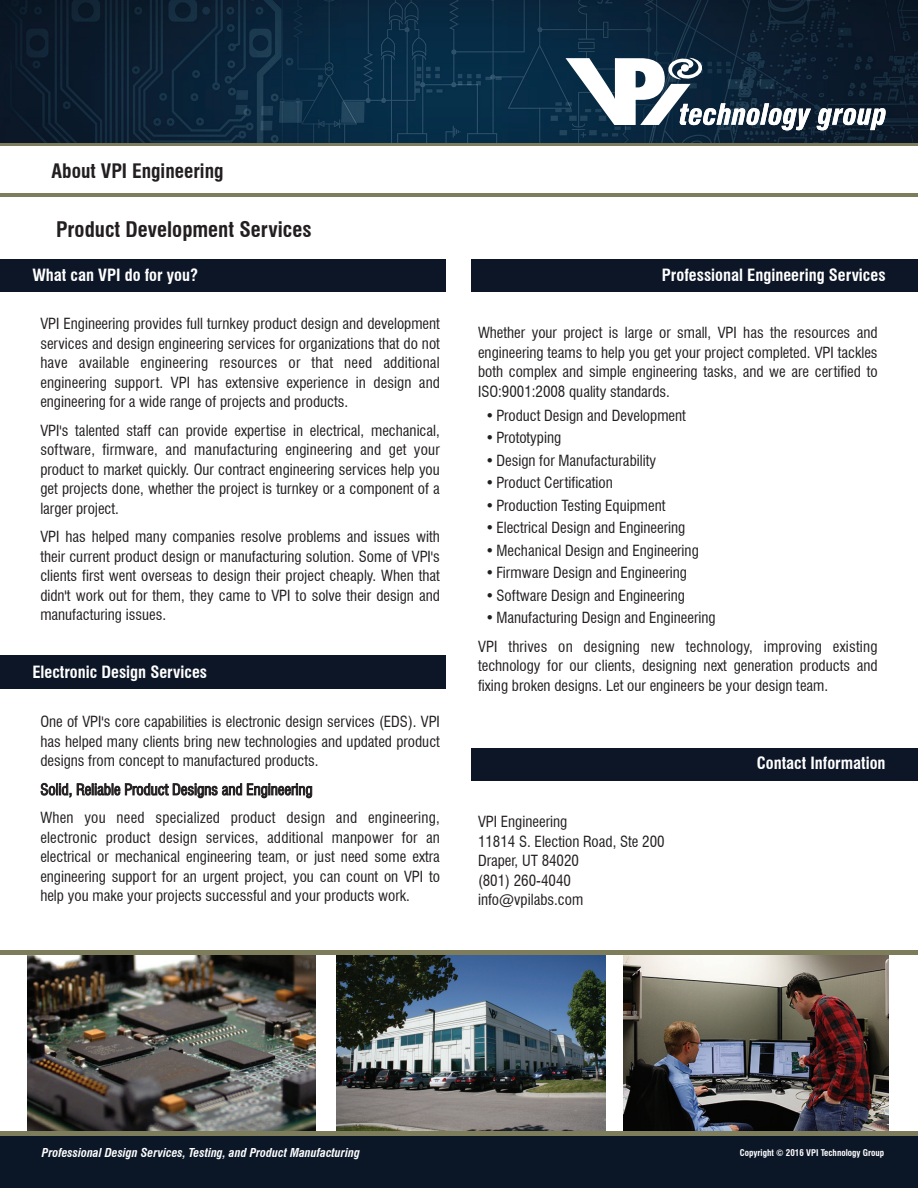
<style>
.page{position:relative;width:918px;height:1188px;background:#fff}
.page>*{position:absolute;margin:0;border:0;box-sizing:border-box;transform-origin:0 0}
.t1{font:700 condensed 21px "Swiss 721 BT";color:#231f20}
.t2{font:700 condensed 19.5px "Swiss 721 BT";color:#231f20}
.t3{font:700 condensed 16.5px "Swiss 721 BT";color:#fff}
.t4{font:condensed 15px/19.5px "Swiss 721 BT";color:#231f20;text-align:justify}
.t5{font:italic 700 condensed 12px "Swiss 721 BT";color:#fff}
.t6{font:700 condensed 9px "Swiss 721 BT";color:#fff}
</style>
<div class="page">
<img style="left:28px;top:955px;width:288px;height:176px">
<img style="left:624px;top:955px;width:265px;height:176px">
<div style="left:0;top:259px;width:445px;height:33px;background:#0d1627"></div>
<img style="left:337px;top:955px;width:268px;height:176px">
<div style="left:0;top:1132px;width:918px;height:56px;background:#0b1626"></div>
<hr style="left:0;top:1131px;width:918px;height:4px;background:#7e7d5b">
<svg style="left:0;top:142px;width:918px;height:4px;background:#616753"></svg>
<hr style="left:0;top:193px;width:918px;height:4px;background:#7e7d5b">
<hr style="left:0;top:951px;width:918px;height:4px;background:#7e7d5b">
<div style="left:0;top:656px;width:445px;height:33px;background:#0d1627"></div>
<svg style="left:41px;top:783px;width:271px;height:15px"></svg>
<div style="left:471px;top:259px;width:447px;height:33px;background:#0d1627"></div>
<div style="left:471px;top:748px;width:447px;height:33px;background:#0d1627"></div>
<img style="left:0;top:0;width:918px;height:142px">
<svg style="left:566px;top:58px;width:245px;height:72px"></svg>
<svg style="left:817px;top:108px;width:69px;height:22px"></svg>
<h2 class="t2" style="left:52px;top:160px;width:174px">About VPI Engineering</h2>
<h1 class="t1" style="left:56px;top:217px;width:257px">Product Development Services</h1>
<p class="t3" style="left:32px;top:265px;width:167px">What can VPI do for you?</p>
<p class="t4" style="left:40px;top:314px;width:401px">VPI Engineering provides full turnkey product design and development services and design engineering services for organizations that do not have available engineering resources or that need additional engineering support. VPI has extensive experience in design and engineering for a wide range of projects and products.</p>
<p class="t4" style="left:40px;top:421px;width:401px">VPI's talented staff can provide expertise in electrical, mechanical, software, firmware, and manufacturing engineering and get your product to market quickly. Our contract engineering services help you get projects done, whether the project is turnkey or a component of a larger project.</p>
<p class="t4" style="left:40px;top:527px;width:401px">VPI has helped many companies resolve problems and issues with their current product design or manufacturing solution. Some of VPI's clients first went overseas to design their project cheaply. When that didn't work out for them, they came to VPI to solve their design and manufacturing issues.</p>
<p class="t3" style="left:32px;top:662px;width:176px">Electronic Design Services</p>
<p class="t4" style="left:40px;top:712px;width:401px">One of VPI's core capabilities is electronic design services (EDS). VPI has helped many clients bring new technologies and updated product designs from concept to manufactured products.</p>
<p class="t4" style="left:40px;top:775px;width:401px;line-height:28.5px">Solid, Reliable Product Designs and Engineering<br>When you need specialized product design and engineering,</p>
<p class="t4" style="left:40px;top:828px;width:401px">electronic product design services, additional manpower for an electrical or mechanical engineering team, or just need some extra engineering support for an urgent project, you can count on VPI to help you make your projects successful and your products work.</p>
<p class="t3" style="left:662px;top:265px;width:225px">Professional Engineering Services</p>
<p class="t4" style="left:478px;top:323px;width:401px">Whether your project is large or small, VPI has the resources and engineering teams to help you get your project completed. VPI tackles both complex and simple engineering tasks, and we are certified to ISO:9001:2008 quality standards.</p>
<p class="t4" style="left:486px;top:405px;width:202px">• Product Design and Development</p>
<p class="t4" style="left:486px;top:428px;width:77px">• Prototyping</p>
<p class="t4" style="left:486px;top:450px;width:172px">• Design for Manufacturability</p>
<p class="t4" style="left:486px;top:473px;width:129px">• Product Certification</p>
<p class="t4" style="left:486px;top:495px;width:181px">• Production Testing Equipment</p>
<p class="t4" style="left:486px;top:518px;width:201px">• Electrical Design and Engineering</p>
<p class="t4" style="left:486px;top:540px;width:215px">• Mechanical Design and Engineering</p>
<p class="t4" style="left:486px;top:563px;width:203px">• Firmware Design and Engineering</p>
<p class="t4" style="left:486px;top:585px;width:201px">• Software Design and Engineering</p>
<p class="t4" style="left:478px;top:603px;width:401px;line-height:28.5px;text-indent:8px">• Manufacturing Design and Engineering<br>VPI thrives on designing new technology, improving existing</p>
<p class="t4" style="left:478px;top:656px;width:401px">technology for our clients, designing next generation products and fixing broken designs. Let our engineers be your design team.</p>
<p class="t4" style="left:478px;top:812px;width:188px;text-align:left">VPI Engineering<br>11814 S. Election Road, Ste 200<br>Draper, UT 84020<br>(801) 260-4040 info@vpilabs.com</p>
<p class="t3" style="left:757px;top:754px;width:130px">Contact Information</p>
<p class="t5" style="left:42px;top:1145px;width:320px">Professional Design Services, Testing, and Product Manufacturing</p>
<p class="t6" style="left:740px;top:1147px;width:146px">Copyright © 2016 VPI Technology Group</p>
</div>
